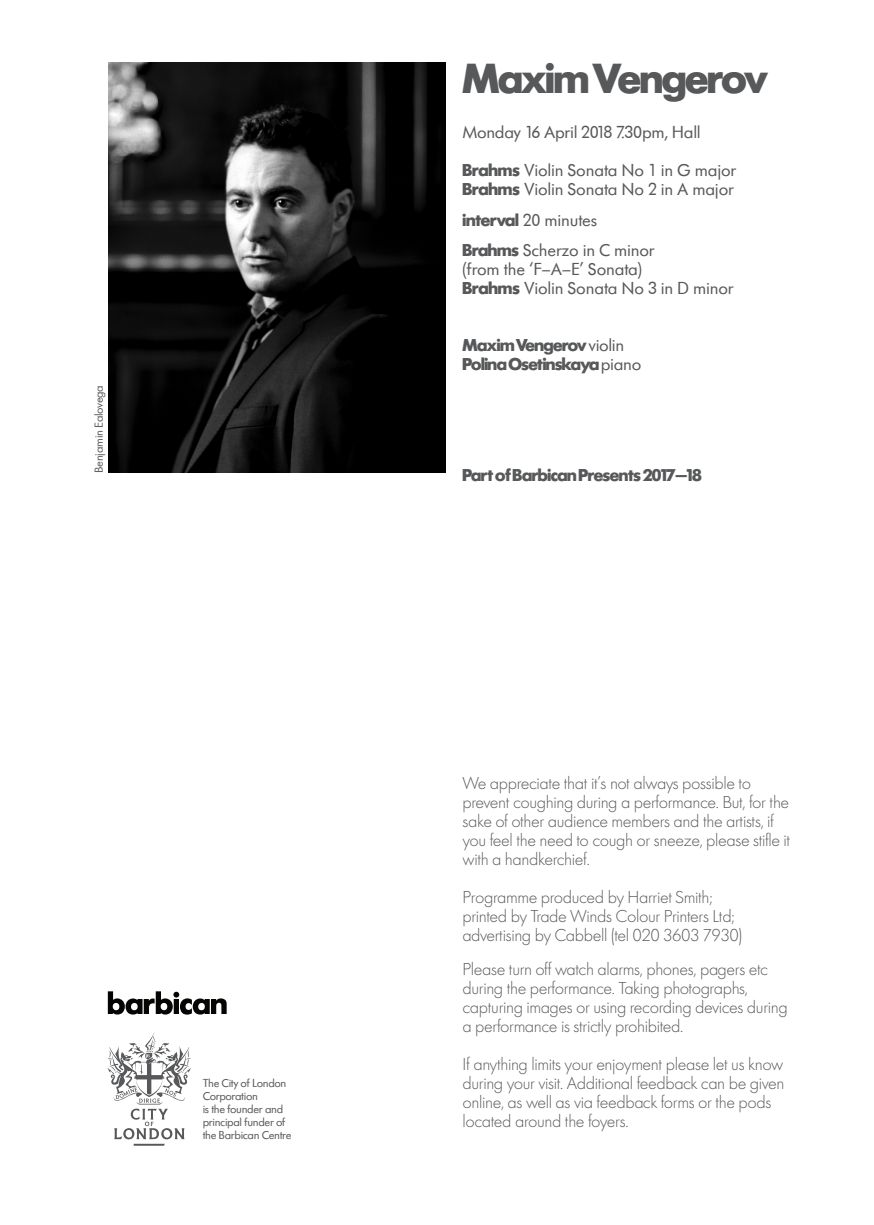
<style>
.page{position:relative;width:874px;height:1225px;background:#fff}
.page>*{position:absolute;margin:0;border:0;box-sizing:border-box;transform-origin:0 0}
.t1{font:700 44px "Futura SHOP";letter-spacing:-.03em;color:#57585a}
.body{font:200 18px/19px "Futura SBOP";letter-spacing:-.02em;color:#57585a}
.body-2{font:18px/19px "Futura SB";letter-spacing:-.01em;color:#57585a}
.body-3{font:700 18px "Futura SHOP";letter-spacing:-.025em;color:#57585a}
.body-4{font:12px/13px "Futura SB";letter-spacing:-.03em;color:#57585a}
.s1{font-family:"Futura SHOP";font-weight:700}
.s2{font-family:"Futura SB";font-weight:400}
</style>
<div class="page">
<svg style="left:107px;top:1032px;width:84px;height:113px"></svg>
<img style="left:109px;top:62px;width:336px;height:411px">
<svg style="left:108px;top:991px;width:118px;height:23px"></svg>
<p class="body-4" style="left:92px;top:473px;width:89px;rotate:-90deg">Benjamin Ealovega</p>
<p class="body-4" style="left:202px;top:1076px;width:90px">The City of London<br>Corporation<br>is the founder and principal funder of the Barbican Centre</p>
<h2 class="t1" style="left:462px;top:55px;width:307px">Maxim Vengerov</h2>
<h2 class="body-2" style="left:462px;top:123px;width:239px">Monday 16 April 2018 7.30pm, Hall</h2>
<p class="body-2" style="left:462px;top:161px;width:275px"><span class="s1">Brahms</span> Violin Sonata No 1 in G major<br><span class="s1">Brahms</span> Violin Sonata No 2 in A major</p>
<p class="body-2" style="left:462px;top:211px;width:136px"><span class="s1">interval</span> 20 minutes</p>
<p class="body-2" style="left:462px;top:241px;width:273px"><span class="s1">Brahms</span> Scherzo in C minor<br>(from the ‘F–A–E’ Sonata)<br><span class="s1">Brahms</span> Violin Sonata No 3 in D minor</p>
<p class="body-3" style="left:462px;top:336px;width:163px">Maxim Vengerov <span class="s2">violin</span></p>
<p class="body-3" style="left:462px;top:355px;width:180px">Polina Osetinskaya <span class="s2">piano</span></p>
<p class="body-3" style="left:462px;top:465px;width:240px">Part of Barbican Presents 2017–18</p>
<p class="body" style="left:462px;top:774px;width:329px">We appreciate that it’s not always possible to prevent coughing during a performance. But, for the sake of other audience members and the artists, if you feel the need to cough or sneeze, please stifle it with a handkerchief.</p>
<p class="body" style="left:462px;top:888px;width:281px">Programme produced by Harriet Smith; printed by Trade Winds Colour Printers Ltd; advertising by Cabbell (tel 020 3603 7930)</p>
<p class="body" style="left:462px;top:960px;width:326px">Please turn off watch alarms, phones, pagers etc during the performance. Taking photographs, capturing images or using recording devices during a performance is strictly prohibited.</p>
<p class="body" style="left:462px;top:1055px;width:323px">If anything limits your enjoyment please let us know during your visit. Additional feedback can be given online, as well as via feedback forms or the pods located around the foyers.</p>
</div>
